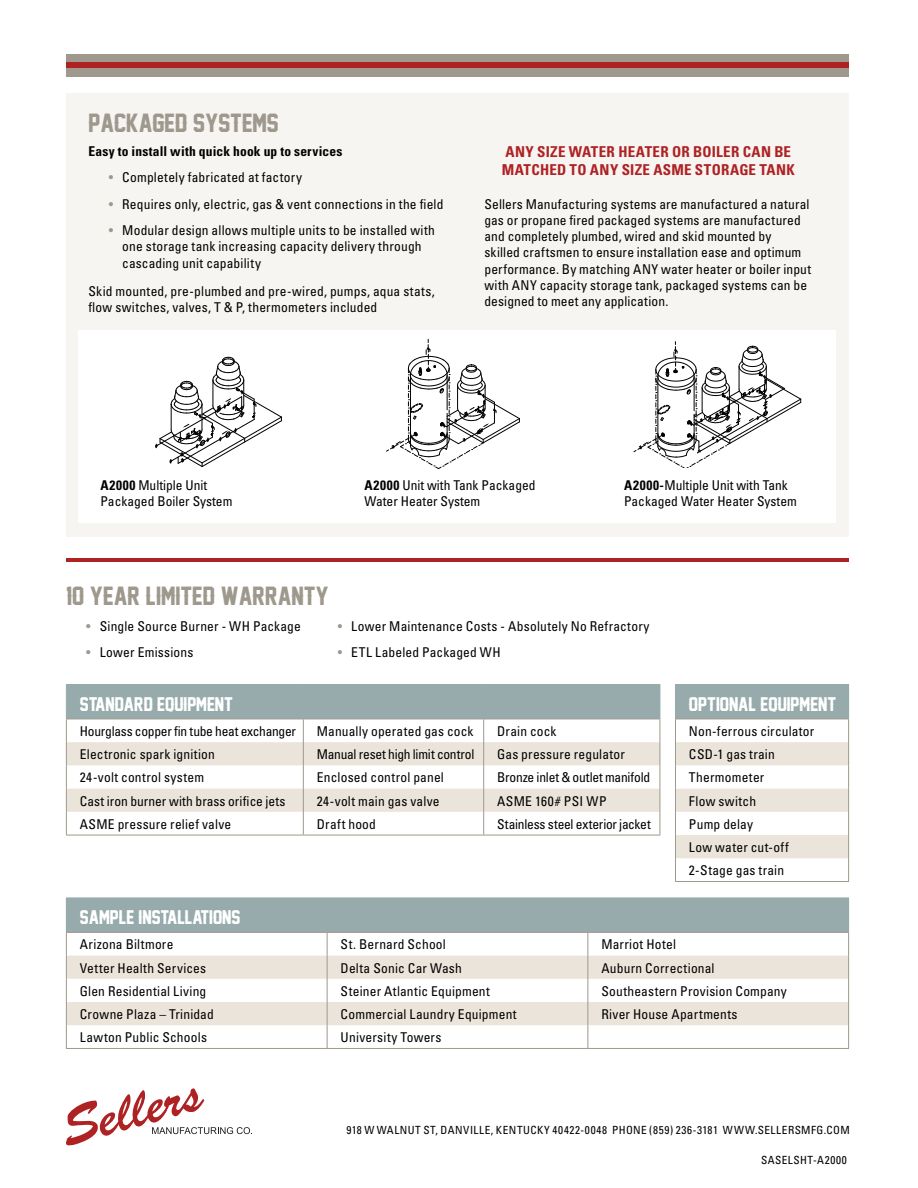
<style>
.page{position:relative;width:918px;height:1188px;background:#fff}
.page>*{position:absolute;margin:0;border:0;box-sizing:border-box;transform-origin:0 0}
.t1{font:24px "Legend M54";color:#9e988d}
.t2{font:18px "Legend M54";color:#fff}
.t3{font:700 condensed 15px/18px "Univers";letter-spacing:.02em;color:#ae2224}
.t4{font:condensed 13.5px/16.2px "Univers";letter-spacing:.01em;color:#000}
.t5{font:condensed 13.5px "Univers";letter-spacing:-.015em;color:#000}
.t6{font:700 condensed 13.5px "Univers";letter-spacing:.015em;color:#000}
.t7{font:condensed 13.5px "Univers";letter-spacing:-.02em;color:#000}
.t8{font:condensed 11.25px "Univers";letter-spacing:.05em;color:#000}
.s1{color:#9e988d}
.s2{font-weight:700}
</style>
<div class="page">
<div style="left:66px;top:54px;width:783px;height:22px;background:#9e988d"></div>
<div style="left:66px;top:62px;width:783px;height:6px;background:#ae2224"></div>
<hr style="left:66px;top:558px;width:783px;height:4px;background:#ae2224">
<div style="left:66px;top:94px;width:783px;height:443px;background:#f7f5f2"></div>
<div style="left:79px;top:330px;width:757px;height:192px;background:#fff"></div>
<svg style="left:155px;top:356px;width:127px;height:111px"></svg>
<svg style="left:386px;top:339px;width:134px;height:130px"></svg>
<svg style="left:633px;top:342px;width:169px;height:126px"></svg>
<div style="left:675px;top:685px;width:174px;height:34px;background:#97abac"></div>
<hr style="left:675px;top:881px;width:174px;height:1px;background:#9e988d">
<hr style="left:675px;top:684px;width:174px;height:1px;background:#97abac">
<svg style="left:675px;top:720px;width:174px;height:161px"></svg>
<hr style="left:675px;top:719px;width:174px;height:1px;background:#9e988d">
<svg style="left:66px;top:1088px;width:186px;height:58px"></svg>
<div style="left:66px;top:898px;width:783px;height:34px;background:#97abac"></div>
<svg style="left:67px;top:933px;width:781px;height:115px"></svg>
<svg style="left:67px;top:956px;width:781px;height:69px;fill:#ebe4db"></svg>
<svg style="left:327px;top:933px;width:1px;height:115px"></svg>
<svg style="left:588px;top:933px;width:1px;height:115px"></svg>
<hr style="left:66px;top:932px;width:261px;height:1px;background:#9e988d">
<hr style="left:327px;top:932px;width:261px;height:1px;background:#9e988d">
<hr style="left:588px;top:932px;width:261px;height:1px;background:#9e988d">
<svg style="left:66px;top:933px;width:1px;height:115px"></svg>
<svg style="left:848px;top:933px;width:1px;height:115px"></svg>
<hr style="left:66px;top:1048px;width:261px;height:1px;background:#9e988d">
<hr style="left:327px;top:1048px;width:261px;height:1px;background:#9e988d">
<hr style="left:588px;top:1048px;width:261px;height:1px;background:#9e988d">
<hr style="left:66px;top:684px;width:237px;height:1px;background:#97abac">
<hr style="left:303px;top:684px;width:181px;height:1px;background:#97abac">
<hr style="left:484px;top:684px;width:176px;height:1px;background:#97abac">
<svg style="left:66px;top:685px;width:595px;height:150px"></svg>
<hr style="left:66px;top:835px;width:237px;height:1px;background:#9e988d">
<hr style="left:303px;top:835px;width:181px;height:1px;background:#9e988d">
<hr style="left:484px;top:835px;width:176px;height:1px;background:#9e988d">
<h1 class="t1" style="left:88px;top:110px;width:192px">PACKAGED SYSTEMS</h1>
<p class="t6" style="left:88px;top:143px;width:255px">Easy to install with quick hook up to services</p>
<p class="t4" style="left:109px;top:169px;width:195px"><span class="s1">•</span> Completely fabricated at factory</p>
<p class="t4" style="left:109px;top:196px;width:336px"><span class="s1">•</span> Requires only, electric, gas &amp; vent connections in the field</p>
<p class="t4" style="left:122px;top:222px;width:314px;text-indent:-14px"><span class="s1">•</span> Modular design allows multiple units to be installed with one storage tank increasing capacity delivery through cascading unit capability</p>
<p class="t4" style="left:88px;top:283px;width:348px">Skid mounted, pre-plumbed and pre-wired, pumps, aqua stats, flow switches, valves, T &amp; P, thermometers included</p>
<p class="t3" style="left:502px;top:143px;width:295px">ANY SIZE WATER HEATER OR bOILER CAN bE<br>MATCHED TO ANY SIZE ASME STORAGE TANK</p>
<p class="t4" style="left:484px;top:196px;width:328px">Sellers Manufacturing systems are manufactured a natural gas or propane fired packaged systems are manufactured and completely plumbed, wired and skid mounted by<br>skilled craftsmen to ensure installation ease and optimum performance. By matching ANY water heater or boiler input with ANY capacity storage tank, packaged systems can be designed to meet any application.</p>
<p class="t4" style="left:100px;top:477px;width:133px"><span class="s2">A2000</span> Multiple Unit<br>Packaged Boiler System</p>
<p class="t4" style="left:365px;top:477px;width:173px"><span class="s2">A2000</span> Unit with Tank Packaged<br>Water Heater System</p>
<p class="t4" style="left:624px;top:477px;width:174px"><span class="s2">A2000-</span>Multiple Unit with Tank<br>Packaged Water Heater System</p>
<h1 class="t1" style="left:66px;top:582px;width:264px">10 YEAR LIMITED WARRANTY</h1>
<p class="t4" style="left:86px;top:618px;width:216px"><span class="s1">•</span> Single Source Burner - WH Package</p>
<p class="t4" style="left:86px;top:644px;width:109px"><span class="s1">•</span> Lower Emissions</p>
<p class="t4" style="left:338px;top:618px;width:313px"><span class="s1">•</span> Lower Maintenance Costs - Absolutely No Refractory</p>
<p class="t4" style="left:338px;top:644px;width:164px"><span class="s1">•</span> ETL Labeled Packaged WH</p>
<h2 class="t2" style="left:80px;top:694px;width:155px">STANDARD EQUIPMENT</h2>
<p class="t7" style="left:80px;top:723px;width:218px">Hourglass copper fin tube heat exchanger</p>
<p class="t4" style="left:317px;top:723px;width:158px">Manually operated gas cock</p>
<p class="t4" style="left:497px;top:723px;width:61px">Drain cock</p>
<p class="t4" style="left:80px;top:746px;width:137px">Electronic spark ignition</p>
<p class="t5" style="left:317px;top:746px;width:159px">Manual reset high limit control</p>
<p class="t4" style="left:497px;top:746px;width:129px">Gas pressure regulator</p>
<p class="t4" style="left:80px;top:769px;width:126px">24-volt control system</p>
<p class="t4" style="left:317px;top:769px;width:129px">Enclosed control panel</p>
<p class="t5" style="left:497px;top:769px;width:155px">Bronze inlet &amp; outlet manifold</p>
<p class="t4" style="left:80px;top:793px;width:207px">Cast iron burner with brass orifice jets</p>
<p class="t4" style="left:317px;top:793px;width:124px">24-volt main gas valve</p>
<p class="t4" style="left:497px;top:793px;width:111px">ASME 160# PSI WP</p>
<p class="t4" style="left:80px;top:816px;width:153px">ASME pressure relief valve</p>
<p class="t4" style="left:317px;top:816px;width:61px">Draft hood</p>
<p class="t5" style="left:497px;top:815px;width:155px">Stainless steel exterior jacket</p>
<h2 class="t2" style="left:689px;top:694px;width:149px">OPTIONAL EQUIPMENT</h2>
<p class="t4" style="left:689px;top:719px;width:127px;line-height:23.2px">Non-ferrous circulator<br>CSD-1 gas train<br>Thermometer<br>Flow switch<br>Pump delay<br>Low water cut-off<br>2-Stage gas train</p>
<h2 class="t2" style="left:80px;top:907px;width:162px">SAMPLE INSTALLATIONS</h2>
<p class="t4" style="left:80px;top:936px;width:95px">Arizona Biltmore</p>
<p class="t4" style="left:341px;top:936px;width:107px">St. Bernard School</p>
<p class="t4" style="left:601px;top:936px;width:76px">Marriot Hotel</p>
<p class="t4" style="left:80px;top:959px;width:128px">Vetter Health Services</p>
<p class="t4" style="left:341px;top:959px;width:123px">Delta Sonic Car Wash</p>
<p class="t4" style="left:601px;top:959px;width:115px">Auburn Correctional</p>
<p class="t4" style="left:80px;top:983px;width:128px">Glen Residential Living</p>
<p class="t4" style="left:341px;top:983px;width:151px">Steiner Atlantic Equipment</p>
<p class="t4" style="left:601px;top:983px;width:187px">Southeastern Provision Company</p>
<p class="t4" style="left:80px;top:1006px;width:136px">Crowne Plaza – Trinidad</p>
<p class="t4" style="left:341px;top:1006px;width:178px">Commercial Laundry Equipment</p>
<p class="t4" style="left:601px;top:1006px;width:138px">River House Apartments</p>
<p class="t4" style="left:80px;top:1029px;width:129px">Lawton Public Schools</p>
<p class="t4" style="left:341px;top:1029px;width:102px">University Towers</p>
<p class="t8" style="left:346px;top:1123px;width:505px">918 W WALNUT ST, DANVILLE, KENTUCKY 40422-0048 PHONE (859) 236-3181 WWW.SELLERSMFG.COM</p>
<p class="t8" style="left:761px;top:1153px;width:87px">SASELSHT-A2000</p>
</div>
